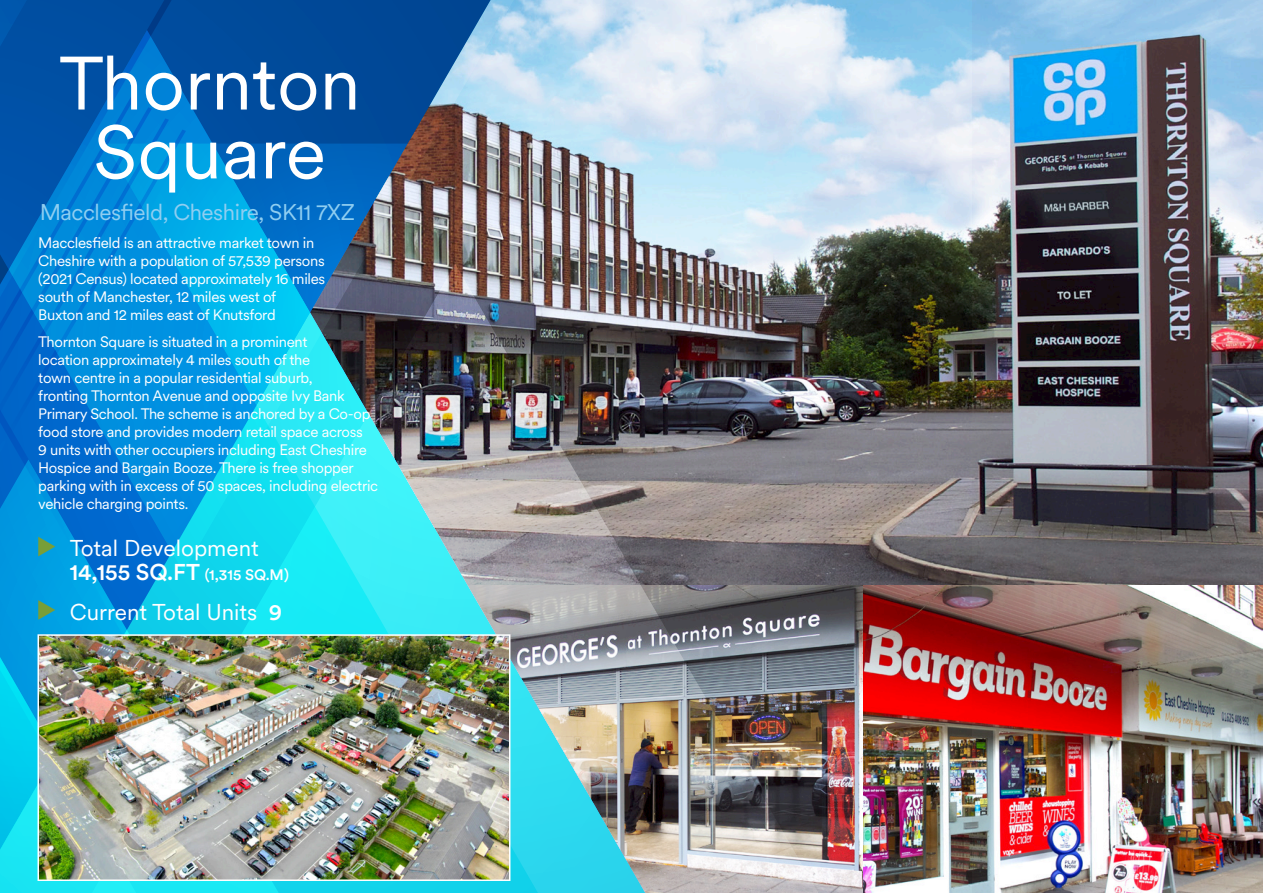
<style>
.page{position:relative;width:1263px;height:893px;background:#fff}
.page>*{position:absolute;margin:0;border:0;box-sizing:border-box;transform-origin:0 0}
.t1{font:74.55px/68.8px "Circular XX";color:#fff;text-align:center}
.t2{font:22.65px "Circular XX";color:#fff}
.t3{font:500 22.65px "Circular XX";color:#fff}
.t4{font:22.5px "Circular XX";letter-spacing:-.02em;color:#8fcef1}
.t5{font:15px/18px "Circular XX";letter-spacing:-.02em;color:#fff}
.s1{font-size:15px}
.s2{font-weight:500}
</style>
<div class="page">
<img style="left:971px;top:0;width:292px;height:586px">
<img style="left:971px;top:586px;width:292px;height:307px">
<img style="left:257px;top:0;width:714px;height:893px">
<svg style="left:0;top:0;width:257px;height:136px;background:#0056aa"></svg>
<svg style="left:0;top:136px;width:298px;height:169px;background:#0072c7"></svg>
<svg style="left:0;top:305px;width:433px;height:588px;background:#15b1e0"></svg>
<svg style="left:105px;top:144px;width:303px;height:261px;background:#138bc4"></svg>
<img style="left:41px;top:637px;width:466px;height:241px">
<div style="left:38px;top:634px;width:472px;height:247px;border:2px solid #fff"></div>
<svg style="left:38px;top:537px;width:17px;height:19px"></svg>
<svg style="left:38px;top:600px;width:17px;height:20px"></svg>
<p class="t1" style="left:59px;top:46px;width:303px">Thornton<br>Square</p>
<p class="t4" style="left:40px;top:197px;width:317px">Macclesfield, Cheshire, SK11 7XZ</p>
<p class="t5" style="left:38px;top:233px;width:289px">Macclesfield is an attractive market town in Cheshire with a population of 57,539 persons (2021 Census) located approximately 16 miles south of Manchester, 12 miles west of<br>Buxton and 12 miles east of Knutsford</p>
<p class="t5" style="left:38px;top:332px;width:341px">Thornton Square is situated in a prominent<br>location approximately 4 miles south of the<br>town centre in a popular residential suburb,<br>fronting Thornton Avenue and opposite Ivy Bank Primary School. The scheme is anchored by a Co-op food store and provides modern retail space across<br>9 units with other occupiers including East Cheshire Hospice and Bargain Booze. There is free shopper parking with in excess of 50 spaces, including electric vehicle charging points.</p>
<p class="t2" style="left:70px;top:533px;width:191px">Total Development</p>
<p class="t3" style="left:70px;top:557px;width:221px">14,155 SQ.FT <span class="s1">(1,315 SQ.M)</span></p>
<p class="t2" style="left:70px;top:597px;width:214px">Current Total Units <span class="s2">9</span></p>
</div>
